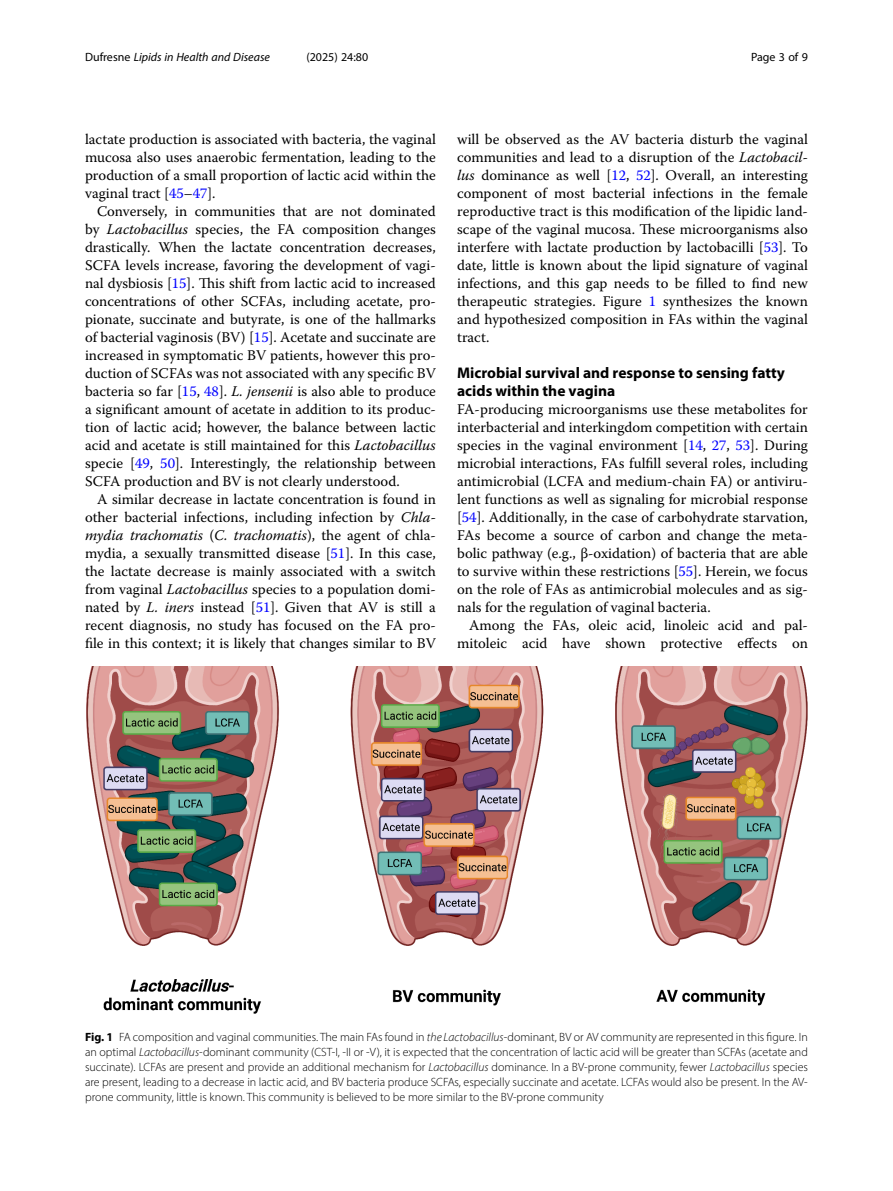
<style>
.page{position:relative;width:893px;height:1191px;background:#fff}
.page>*{position:absolute;margin:0;border:0;box-sizing:border-box;transform-origin:0 0}
.Head_1{font:700 15.45px/18px "Myriad Pro";color:#000}
.Body_Text_Indent{font:14.7px/18px "Warnock Pro";color:#000;text-align:justify}
.Body_Text{font:14.7px/18px "Warnock Pro";color:#000;text-align:justify}
.Figure_Caption{font:300 12px/15px "Myriad Pro";color:#000;text-align:justify}
.t1{font:italic 12px "Myriad Pro";color:#000}
.t2{font:12px "Myriad Pro";color:#000}
.s1{font-style:normal}
.s2{color:#00f}
.s3{font-style:italic}
.s4{font-weight:700}
</style>
<div class="page">
<img style="left:86px;top:666px;width:722px;height:348px">
<p class="t1" style="left:85px;top:50px;width:186px"><span class="s1">Dufresne</span> Lipids in Health and Disease</p>
<p class="t2" style="left:306px;top:50px;width:63px">(2025) 24:80</p>
<p class="t2" style="left:751px;top:50px;width:58px">Page 3 of 9</p>
<p class="Body_Text_Indent" style="left:85px;top:130px;width:352px">lactate production is associated with bacteria, the vaginal mucosa also uses anaerobic fermentation, leading to the production of a small proportion of lactic acid within the vaginal tract [<span class="s2">45</span>–<span class="s2">47</span>].</p>
<p class="Body_Text_Indent" style="left:85px;top:202px;width:352px;text-indent:12px">Conversely, in communities that are not dominated by <span class="s3">Lactobacillus</span> species, the FA composition changes drastically. When the lactate concentration decreases, SCFA levels increase, favoring the development of vagi&shy;nal dysbiosis [<span class="s2">15</span>]. This shift from lactic acid to increased concentrations of other SCFAs, including acetate, pro&shy;pionate, succinate and butyrate, is one of the hallmarks of bacterial vaginosis (BV) [<span class="s2">15</span>]. Acetate and succinate are increased in symptomatic BV patients, however this pro&shy;duction of SCFAs was not associated with any specific BV bacteria so far [<span class="s2">15</span>, <span class="s2">48</span>]. <span class="s3">L. jensenii</span> is also able to produce a significant amount of acetate in addition to its produc&shy;tion of lactic acid; however, the balance between lactic acid and acetate is still maintained for this <span class="s3">Lactobacillus </span>specie [<span class="s2">49</span>, <span class="s2">50</span>]. Interestingly, the relationship between SCFA production and BV is not clearly understood.</p>
<p class="Body_Text_Indent" style="left:85px;top:490px;width:352px;text-indent:12px">A similar decrease in lactate concentration is found in other bacterial infections, including infection by <span class="s3">Chla&shy;mydia trachomatis</span> (<span class="s3">C. trachomatis</span>), the agent of chla&shy;mydia, a sexually transmitted disease [<span class="s2">51</span>]. In this case, the lactate decrease is mainly associated with a switch from vaginal <span class="s3">Lactobacillus</span> species to a population domi&shy;nated by <span class="s3">L. iners</span> instead [<span class="s2">51</span>]. Given that AV is still a recent diagnosis, no study has focused on the FA pro&shy;file in this context; it is likely that changes similar to BV</p>
<p class="Body_Text_Indent" style="left:457px;top:130px;width:352px">will be observed as the AV bacteria disturb the vaginal communities and lead to a disruption of the <span class="s3">Lactobacil&shy;lus</span> dominance as well [<span class="s2">12</span>, <span class="s2">52</span>]. Overall, an interesting component of most bacterial infections in the female reproductive tract is this modification of the lipidic land&shy;scape of the vaginal mucosa. These microorganisms also interfere with lactate production by lactobacilli [<span class="s2">53</span>]. To date, little is known about the lipid signature of vaginal infections, and this gap needs to be filled to find new therapeutic strategies. Figure <span class="s2">1</span> synthesizes the known and hypothesized composition in FAs within the vaginal tract.</p>
<p class="Head_1" style="left:457px;top:363px;width:329px">Microbial survival and response to sensing fatty acids within the vagina</p>
<p class="Body_Text" style="left:457px;top:400px;width:352px">FA-producing microorganisms use these metabolites for interbacterial and interkingdom competition with certain species in the vaginal environment [<span class="s2">14</span>, <span class="s2">27</span>, <span class="s2">53</span>]. During microbial interactions, FAs fulfill several roles, including antimicrobial (LCFA and medium-chain FA) or antiviru&shy;lent functions as well as signaling for microbial response [<span class="s2">54</span>]. Additionally, in the case of carbohydrate starvation, FAs become a source of carbon and change the meta&shy;bolic pathway (e.g., β-oxidation) of bacteria that are able to survive within these restrictions [<span class="s2">55</span>]. Herein, we focus on the role of FAs as antimicrobial molecules and as sig&shy;nals for the regulation of vaginal bacteria.</p>
<p class="Body_Text_Indent" style="left:457px;top:616px;width:352px;text-align:right">Among the FAs, oleic acid, linoleic acid and pal&shy;mitoleic acid have shown protective effects on</p>
<p class="Figure_Caption" style="left:85px;top:1029px;width:724px"><span class="s4">Fig. 1</span> FA composition and vaginal communities. The main FAs found in <span class="s3">the Lactobacillus</span>-dominant, BV or AV community are represented in this figure. In an optimal <span class="s3">Lactobacillus</span>-dominant community (CST-I, -II or -V), it is expected that the concentration of lactic acid will be greater than SCFAs (acetate and succinate). LCFAs are present and provide an additional mechanism for <span class="s3">Lactobacillus</span> dominance. In a BV-prone community, fewer <span class="s3">Lactobacillus</span> species are present, leading to a decrease in lactic acid, and BV bacteria produce SCFAs, especially succinate and acetate. LCFAs would also be present. In the AV&shy;prone community, little is known. This community is believed to be more similar to the BV-prone community</p>
</div>
